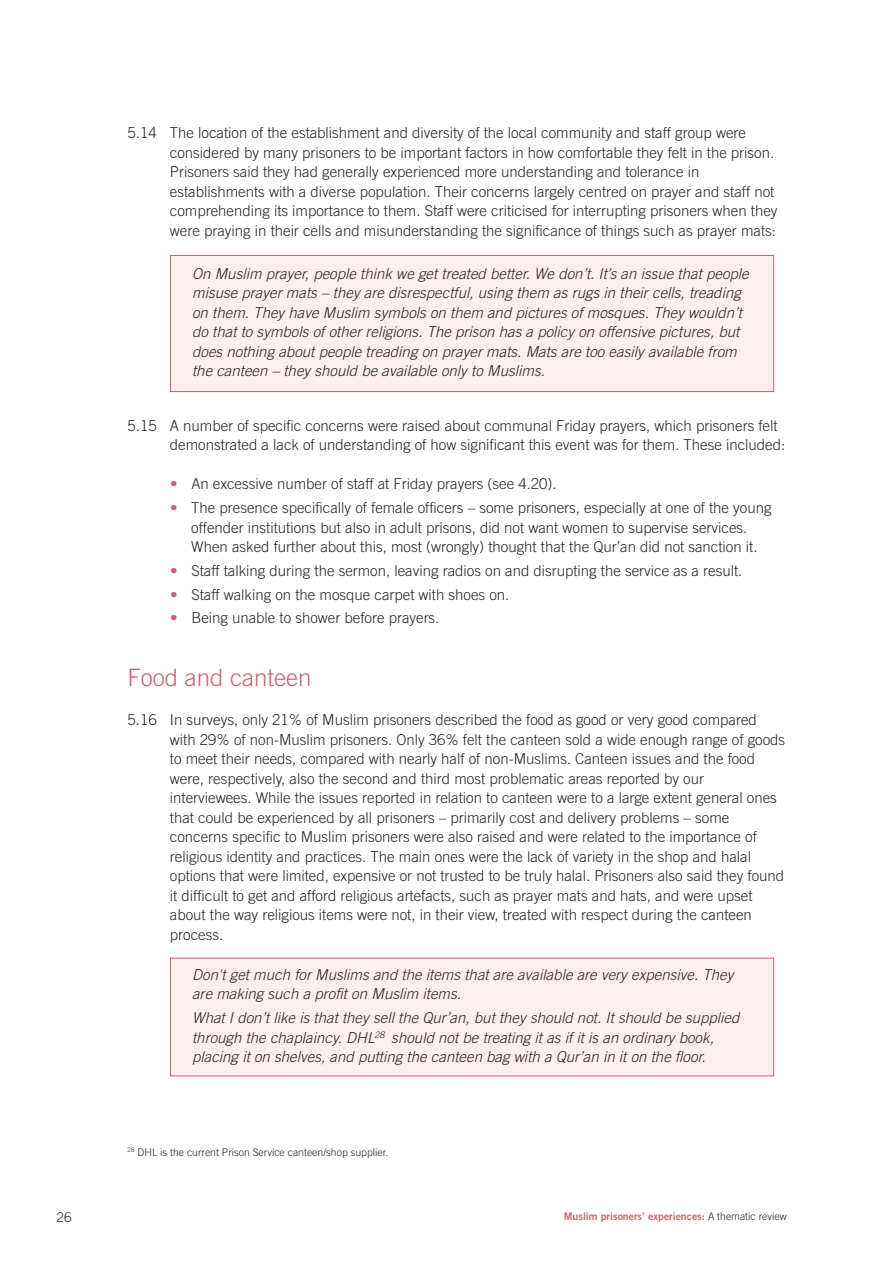
<style>
.page{position:relative;width:893px;height:1263px;background:#fff}
.page>*{position:absolute;margin:0;border:0;box-sizing:border-box;transform-origin:0 0}
.t1{font:300 24px "Trade Gothic";color:#d35d69}
.t2{font:300 15px/19.5px "Trade Gothic";color:#272627}
.t3{font:italic 300 15px/19.5px "Trade Gothic";letter-spacing:.005em;color:#272627}
.t4{font:300 13.5px "Trade Gothic";color:#272627}
.t5{font:300 10.5px "Trade Gothic";color:#272627}
.t6{font:10.5px "Trade Gothic Bold Two";color:#d35d69}
.s1{color:#d35d69}
.s2{font-family:"Trade Gothic";font-weight:300;color:#272627}
</style>
<div class="page">
<div style="left:171px;top:958px;width:602px;height:117px;background:#fbeff0"></div>
<div style="left:170px;top:958px;width:604px;height:118px;border:1px solid #d35d69"></div>
<div style="left:171px;top:256px;width:602px;height:135px;background:#fbeff0"></div>
<div style="left:170px;top:255px;width:604px;height:137px;border:1px solid #d35d69"></div>
<p class="t2" style="left:170px;top:125px;width:609px;text-indent:-42px">5.14 The location of the establishment and diversity of the local community and staff group were considered by many prisoners to be important factors in how comfortable they felt in the prison.<br>Prisoners said they had generally experienced more understanding and tolerance in establishments with a diverse population. Their concerns largely centred on prayer and staff not comprehending its importance to them. Staff were criticised for interrupting prisoners when they were praying in their cells and misunderstanding the significance of things such as prayer mats:</p>
<p class="t3" style="left:192px;top:265px;width:558px">On Muslim prayer, people think we get treated better. We don’t. It’s an issue that people misuse prayer mats – they are disrespectful, using them as rugs in their cells, treading on them. They have Muslim symbols on them and pictures of mosques. They wouldn’t do that to symbols of other religions. The prison has a policy on offensive pictures, but does nothing about people treading on prayer mats. Mats are too easily available from the canteen – they should be available only to Muslims.</p>
<p class="t2" style="left:170px;top:417px;width:617px;text-indent:-42px">5.15 A number of specific concerns were raised about communal Friday prayers, which prisoners felt demonstrated a lack of understanding of how significant this event was for them. These included:</p>
<p class="t2" style="left:170px;top:476px;width:388px"><span class="s1">•</span> An excessive number of staff at Friday prayers (see 4.20).</p>
<p class="t2" style="left:170px;top:499px;width:603px;text-align:center"><span class="s1">•</span> The presence specifically of female officers – some prisoners, especially at one of the young offender institutions but also in adult prisons, did not want women to supervise services.<br>When asked further about this, most (wrongly) thought that the Qur’an did not sanction it.</p>
<p class="t2" style="left:170px;top:562px;width:574px"><span class="s1">•</span> Staff talking during the sermon, leaving radios on and disrupting the service as a result.</p>
<p class="t2" style="left:170px;top:586px;width:341px"><span class="s1">•</span> Staff walking on the mosque carpet with shoes on.</p>
<p class="t2" style="left:170px;top:610px;width:271px"><span class="s1">•</span> Being unable to shower before prayers.</p>
<h1 class="t1" style="left:128px;top:669px;width:185px">Food and canteen</h1>
<p class="t2" style="left:170px;top:711px;width:617px;text-indent:-42px">5.16 In surveys, only 21% of Muslim prisoners described the food as good or very good compared with 29% of non-Muslim prisoners. Only 36% felt the canteen sold a wide enough range of goods to meet their needs, compared with nearly half of non-Muslims. Canteen issues and the food were, respectively, also the second and third most problematic areas reported by our interviewees. While the issues reported in relation to canteen were to a large extent general ones that could be experienced by all prisoners – primarily cost and delivery problems – some concerns specific to Muslim prisoners were also raised and were related to the importance of religious identity and practices. The main ones were the lack of variety in the shop and halal options that were limited, expensive or not trusted to be truly halal. Prisoners also said they found it difficult to get and afford religious artefacts, such as prayer mats and hats, and were upset about the way religious items were not, in their view, treated with respect during the canteen process.</p>
<p class="t3" style="left:192px;top:966px;width:543px">Don't get much for Muslims and the items that are available are very expensive. They are making such a profit on Muslim items.</p>
<p class="t3" style="left:192px;top:1009px;width:549px">What I don’t like is that they sell the Qur’an, but they should not. It should be supplied through the chaplaincy. DHL<sup>28</sup> should not be treating it as if it is an ordinary book, placing it on shelves, and putting the canteen bag with a Qur’an in it on the floor.</p>
<p class="t5" style="left:128px;top:1148px;width:262px"><sup>28</sup> DHL is the current Prison Service canteen/shop supplier.</p>
<p class="t4" style="left:57px;top:1212px;width:16px">26</p>
<p class="t6" style="left:564px;top:1212px;width:224px">Muslim prisoners’ experiences: <span class="s2">A thematic review</span></p>
</div>
